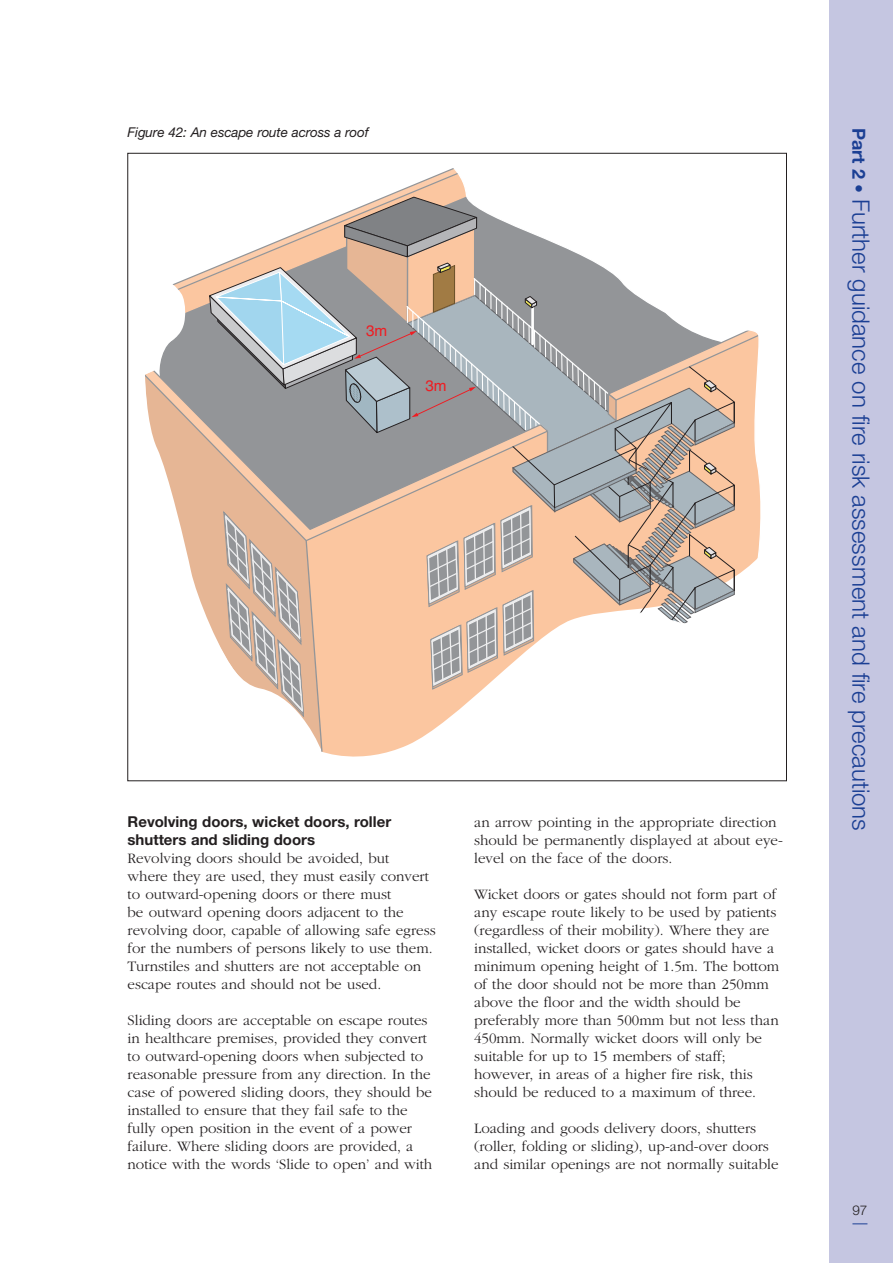
<style>
.page{position:relative;width:893px;height:1263px;background:#fff}
.page>*{position:absolute;margin:0;border:0;box-sizing:border-box;transform-origin:0 0}
.t1{font:300 24px "Helvetica Neue";color:#1b3f94}
.t2{font:15.3px "Helvetica";color:#ee1d23}
.t3{font:300 15px/18px "Garamond";color:#231f20}
.t4{font:700 15px/18px "Helvetica Neue";color:#231f20}
.t5{font:italic 13.5px "Helvetica Neue";letter-spacing:-.01em;color:#231f20}
.t6{font:300 13.5px "Helvetica Neue";color:#231f20}
.s1{font-weight:700;font-size:18px}
</style>
<div class="page">
<div style="left:829px;top:0;width:64px;height:1263px;background:#c5c6e1"></div>
<svg style="left:852px;top:1223px;width:15px;height:1px"></svg>
<svg style="left:190px;top:174px;width:319px;height:579px"></svg>
<svg style="left:437px;top:168px;width:324px;height:498px"></svg>
<svg style="left:145px;top:277px;width:112px;height:434px"></svg>
<p class="t5" style="left:128px;top:128px;width:243px">Figure 42: An escape route across a roof</p>
<p class="t2" style="left:366px;top:320px;width:23px">3m</p>
<p class="t2" style="left:425px;top:376px;width:23px">3m</p>
<p class="t4" style="left:128px;top:814px;width:265px">Revolving doors, wicket doors, roller shutters and sliding doors</p>
<p class="t3" style="left:128px;top:848px;width:310px">Revolving doors should be avoided, but<br>where they are used, they must easily convert to outward-opening doors or there must<br>be outward opening doors adjacent to the revolving door, capable of allowing safe egress for the numbers of persons likely to use them.<br>Turnstiles and shutters are not acceptable on escape routes and should not be used.</p>
<p class="t3" style="left:128px;top:1010px;width:306px">Sliding doors are acceptable on escape routes in healthcare premises, provided they convert to outward-opening doors when subjected to reasonable pressure from any direction. In the case of powered sliding doors, they should be installed to ensure that they fail safe to the fully open position in the event of a power failure. Where sliding doors are provided, a notice with the words ‘Slide to open’ and with</p>
<p class="t3" style="left:474px;top:812px;width:310px">an arrow pointing in the appropriate direction should be permanently displayed at about eye&shy;level on the face of the doors.</p>
<p class="t3" style="left:474px;top:884px;width:306px">Wicket doors or gates should not form part of any escape route likely to be used by patients (regardless of their mobility). Where they are installed, wicket doors or gates should have a minimum opening height of 1.5m. The bottom of the door should not be more than 250mm above the floor and the width should be preferably more than 500mm but not less than 450mm. Normally wicket doors will only be suitable for up to 15 members of staff; however, in areas of a higher fire risk, this should be reduced to a maximum of three.</p>
<p class="t3" style="left:474px;top:1118px;width:306px">Loading and goods delivery doors, shutters (roller, folding or sliding), up-and-over doors and similar openings are not normally suitable</p>
<h1 class="t1" style="left:870px;top:128px;width:705px;rotate:90deg"><span class="s1">Part 2 •</span> Further guidance on fire risk assessment and fire precautions</h1>
<p class="t6" style="left:852px;top:1205px;width:17px">97</p>
</div>
